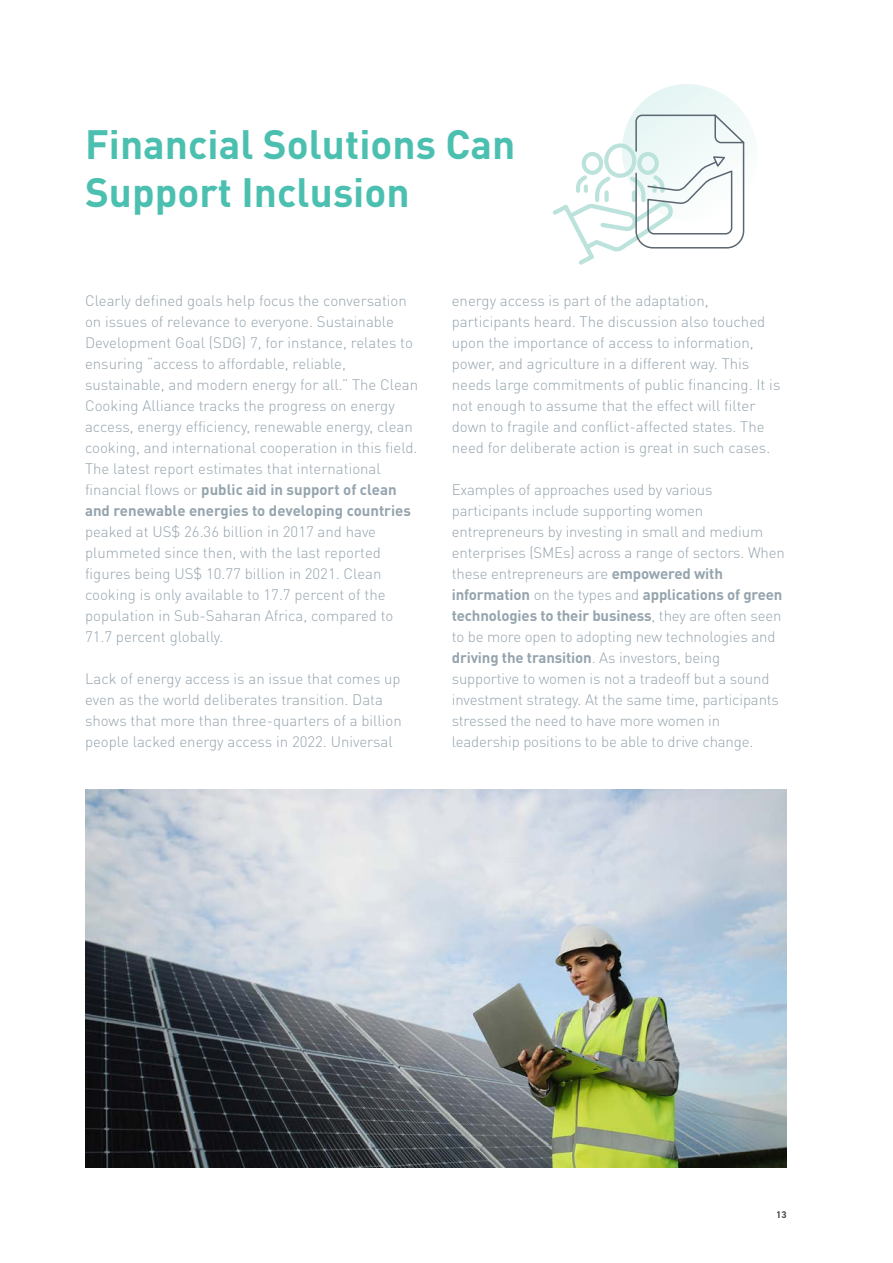
<style>
.page{position:relative;width:893px;height:1263px;background:#fff}
.page>*{position:absolute;margin:0;border:0;box-sizing:border-box;transform-origin:0 0}
.Headline{font:700 40.5px/48.6px "DIN Pro";color:#4cc0b0}
.t1{font:300 15px/21px "DIN Pro";color:#95a4ae}
.t2{font:700 9.75px "DIN2014";color:#4b4c4d}
.s1{font-weight:700}
</style>
<div class="page">
<img style="left:85px;top:790px;width:702px;height:378px">
<svg style="left:553px;top:84px;width:199px;height:181px"></svg>
<p class="Headline" style="left:85px;top:115px;width:432px">Financial Solutions Can<br>Support Inclusion</p>
<p class="t1" style="left:85px;top:289px;width:335px">Clearly defined goals help focus the conversation on issues of relevance to everyone. Sustainable Development Goal (SDG) 7, for instance, relates to ensuring “access to affordable, reliable, sustainable, and modern energy for all.” The Clean Cooking Alliance tracks the progress on energy access, energy efficiency, renewable energy, clean cooking, and international cooperation in this field.<br>The latest report estimates that international financial flows or <span class="s1">public aid in support of clean and renewable energies to developing countries </span>peaked at US$ 26.36 billion in 2017 and have plummeted since then, with the last reported figures being US$ 10.77 billion in 2021. Clean cooking is only available to 17.7 percent of the population in Sub-Saharan Africa, compared to 71.7 percent globally.</p>
<p class="t1" style="left:85px;top:667px;width:318px">Lack of energy access is an issue that comes up even as the world deliberates transition. Data shows that more than three-quarters of a billion people lacked energy access in 2022. Universal</p>
<p class="t1" style="left:452px;top:289px;width:330px">energy access is part of the adaptation, participants heard. The discussion also touched upon the importance of access to information, power, and agriculture in a different way. This needs large commitments of public financing. It is not enough to assume that the effect will filter down to fragile and conflict-affected states. The need for deliberate action is great in such cases.</p>
<p class="t1" style="left:452px;top:478px;width:334px">Examples of approaches used by various participants include supporting women entrepreneurs by investing in small and medium enterprises (SMEs) across a range of sectors. When these entrepreneurs are <span class="s1">empowered with information</span> on the types and <span class="s1">applications of green technologies to their business</span>, they are often seen to be more open to adopting new technologies and <span class="s1">driving the transition</span>. As investors, being supportive to women is not a tradeoff but a sound investment strategy. At the same time, participants stressed the need to have more women in leadership positions to be able to drive change.</p>
<p class="t2" style="left:776px;top:1208px;width:12px">13</p>
</div>
